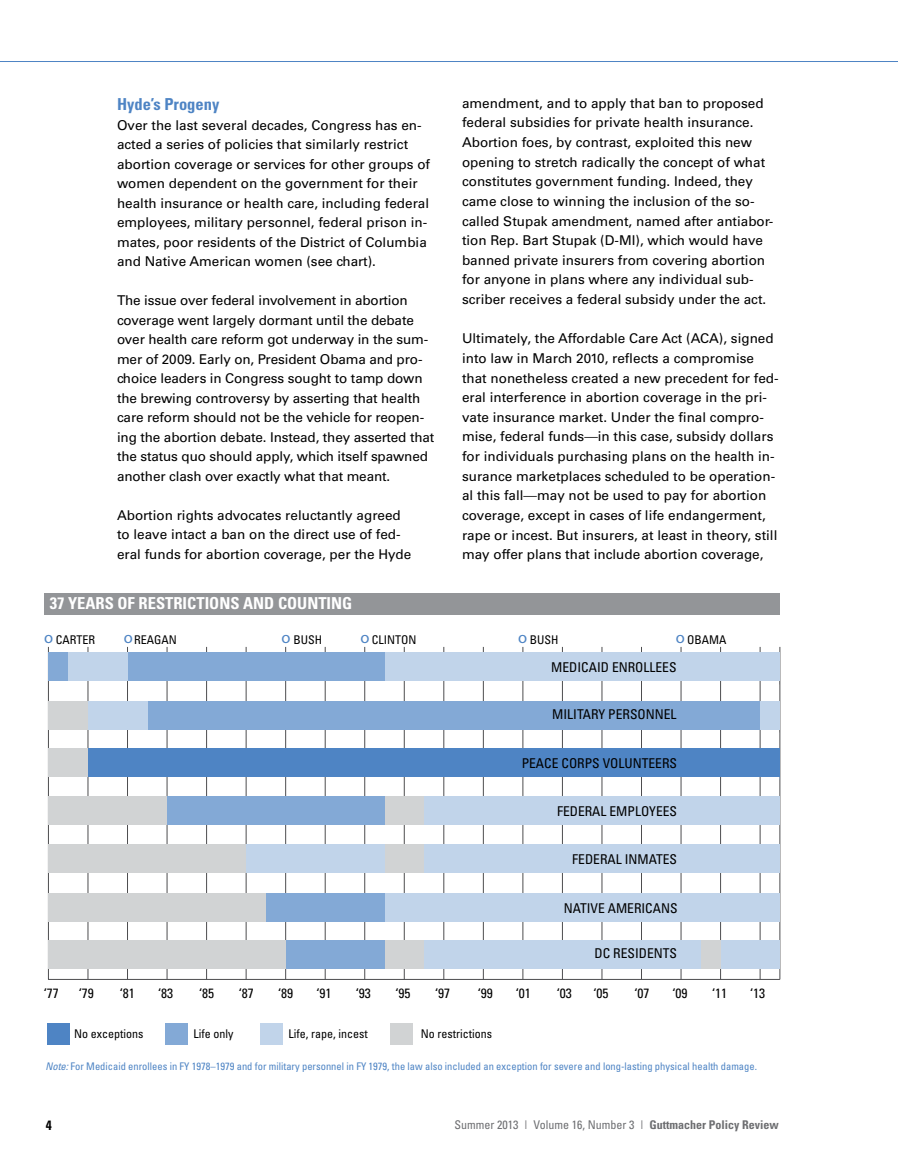
<style>
.page{position:relative;width:898px;height:1168px;background:#fff}
.page>*{position:absolute;margin:0;border:0;box-sizing:border-box;transform-origin:0 0}
.t1{font:700 condensed 16.5px "Univers";color:#fff}
.t2{font:700 condensed 16.5px "Univers";color:#4e84c4}
.t3{font:16.5px "Myriad Pro";color:#4e84c4}
.t4{font:13.5px/19.6px "Univers";color:#000}
.t5{font:condensed 13.5px "Univers";color:#000}
.t6{font:700 condensed 13.5px "Univers";color:#000}
.t7{font:condensed 12px "Univers";color:#000}
.t8{font:condensed 12px "Univers";color:#6d6e71}
.t9{font:condensed 10.5px "Univers";color:#4e84c4}
.s1{font-stretch:condensed}
.s2{font-style:italic}
.s3{font-weight:700}
</style>
<div class="page">
<hr style="left:0;top:61px;width:898px;height:1px;background:#4e84c4">
<div style="left:44px;top:593px;width:735px;height:21px;background:#939598"></div>
<hr style="left:48px;top:979px;width:732px;height:1px;background:#4d4d4f">
<hr style="left:48px;top:647px;width:1px;height:332px;background:#4d4d4f">
<hr style="left:88px;top:647px;width:1px;height:332px;background:#4d4d4f">
<hr style="left:127px;top:647px;width:1px;height:332px;background:#4d4d4f">
<hr style="left:167px;top:647px;width:1px;height:332px;background:#4d4d4f">
<hr style="left:206px;top:647px;width:1px;height:332px;background:#4d4d4f">
<hr style="left:246px;top:647px;width:1px;height:332px;background:#4d4d4f">
<hr style="left:285px;top:647px;width:1px;height:332px;background:#4d4d4f">
<hr style="left:325px;top:647px;width:1px;height:332px;background:#4d4d4f">
<hr style="left:364px;top:647px;width:1px;height:332px;background:#4d4d4f">
<hr style="left:404px;top:647px;width:1px;height:332px;background:#4d4d4f">
<hr style="left:443px;top:647px;width:1px;height:332px;background:#4d4d4f">
<hr style="left:483px;top:647px;width:1px;height:332px;background:#4d4d4f">
<hr style="left:522px;top:647px;width:1px;height:332px;background:#4d4d4f">
<hr style="left:562px;top:647px;width:1px;height:332px;background:#4d4d4f">
<hr style="left:602px;top:647px;width:1px;height:332px;background:#4d4d4f">
<hr style="left:641px;top:647px;width:1px;height:332px;background:#4d4d4f">
<hr style="left:681px;top:647px;width:1px;height:332px;background:#4d4d4f">
<hr style="left:720px;top:647px;width:1px;height:332px;background:#4d4d4f">
<hr style="left:760px;top:647px;width:1px;height:332px;background:#4d4d4f">
<hr style="left:779px;top:647px;width:1px;height:332px;background:#4d4d4f">
<hr style="left:33px;top:636px;width:1px;height:357px;background:#000">
<div style="left:720px;top:940px;width:60px;height:28px;background:#c1d4ea"></div>
<div style="left:384px;top:652px;width:396px;height:29px;background:#c1d4ea"></div>
<div style="left:760px;top:701px;width:20px;height:28px;background:#c1d4ea"></div>
<div style="left:701px;top:940px;width:19px;height:28px;background:#d1d3d4"></div>
<div style="left:127px;top:652px;width:257px;height:29px;background:#83a9d6"></div>
<div style="left:147px;top:701px;width:613px;height:28px;background:#83a9d6"></div>
<div style="left:424px;top:796px;width:356px;height:29px;background:#c1d4ea"></div>
<div style="left:424px;top:845px;width:356px;height:28px;background:#c1d4ea"></div>
<div style="left:424px;top:940px;width:277px;height:28px;background:#c1d4ea"></div>
<div style="left:108px;top:652px;width:19px;height:29px;background:#c1d4ea"></div>
<div style="left:108px;top:701px;width:39px;height:28px;background:#c1d4ea"></div>
<div style="left:384px;top:796px;width:40px;height:29px;background:#d1d3d4"></div>
<div style="left:384px;top:845px;width:40px;height:28px;background:#d1d3d4"></div>
<div style="left:384px;top:893px;width:396px;height:29px;background:#c1d4ea"></div>
<div style="left:384px;top:940px;width:40px;height:28px;background:#d1d3d4"></div>
<div style="left:68px;top:652px;width:40px;height:29px;background:#c1d4ea"></div>
<div style="left:88px;top:701px;width:20px;height:28px;background:#c1d4ea"></div>
<div style="left:88px;top:748px;width:692px;height:29px;background:#4e84c4"></div>
<div style="left:167px;top:796px;width:217px;height:29px;background:#83a9d6"></div>
<div style="left:246px;top:845px;width:138px;height:28px;background:#c1d4ea"></div>
<div style="left:266px;top:893px;width:118px;height:29px;background:#83a9d6"></div>
<div style="left:286px;top:940px;width:98px;height:28px;background:#83a9d6"></div>
<div style="left:48px;top:652px;width:20px;height:29px;background:#83a9d6"></div>
<div style="left:48px;top:701px;width:40px;height:28px;background:#d1d3d4"></div>
<div style="left:48px;top:748px;width:40px;height:29px;background:#d1d3d4"></div>
<div style="left:48px;top:796px;width:119px;height:29px;background:#d1d3d4"></div>
<div style="left:48px;top:845px;width:198px;height:28px;background:#d1d3d4"></div>
<div style="left:48px;top:893px;width:218px;height:29px;background:#d1d3d4"></div>
<div style="left:48px;top:940px;width:238px;height:28px;background:#d1d3d4"></div>
<div style="left:47px;top:1023px;width:22px;height:21px;background:#4e84c4"></div>
<div style="left:165px;top:1023px;width:22px;height:21px;background:#83a9d6"></div>
<div style="left:260px;top:1023px;width:22px;height:21px;background:#c1d4ea"></div>
<div style="left:391px;top:1023px;width:22px;height:21px;background:#d1d3d4"></div>
<p class="t2" style="left:117px;top:94px;width:104px">Hyde’s Progeny</p>
<p class="t4" style="left:117px;top:115px;width:315px">Over the last several decades, Congress has en&shy;acted a series of policies that similarly restrict abortion coverage or services for other groups of women dependent on the government for their health insurance or health care, including federal employees, military personnel, federal prison in&shy;mates, poor residents of the District of Columbia and Native American women (see chart).</p>
<p class="t4" style="left:117px;top:291px;width:319px">The issue over federal involvement in abortion coverage went largely dormant until the debate over health care reform got underway in the sum&shy;mer of 2009. Early on, President Obama and pro&shy;choice leaders in Congress sought to tamp down the brewing controversy by asserting that health care reform should not be the vehicle for reopen&shy;ing the abortion debate. Instead, they asserted that the status quo should apply, which itself spawned another clash over exactly what that meant.</p>
<p class="t4" style="left:117px;top:505px;width:296px">Abortion rights advocates reluctantly agreed to leave intact a ban on the direct use of fed&shy;eral funds for abortion coverage, per the Hyde</p>
<p class="t1" style="left:50px;top:593px;width:302px">37 Years of Restri ctions and Counting</p>
<p class="t4" style="left:462px;top:93px;width:313px">amendment, and to apply that ban to proposed federal subsidies for private health insurance.<br>Abortion foes, by contrast, exploited this new opening to stretch radically the concept of what constitutes government funding. Indeed, they came close to winning the inclusion of the so&shy;called Stupak amendment, named after antiabor&shy;tion Rep. Bart Stupak (D-MI), which would have banned private insurers from covering abortion for anyone in plans where any individual sub&shy;scriber receives a federal subsidy under the act.</p>
<p class="t4" style="left:462px;top:329px;width:318px">Ultimately, the Affordable Care Act (ACA), signed into law in March 2010, reflects a compromise that nonetheless created a new precedent for fed&shy;eral interference in abortion coverage in the pri&shy;vate insurance market. Under the final compro&shy;mise, federal funds<span class="s1">—</span>in this case, subsidy dollars for individuals purchasing plans on the health in&shy;surance marketplaces scheduled to be operation&shy;al this fall<span class="s1">—</span>may not be used to pay for abortion coverage, except in cases of life endangerment, rape or incest. But insurers, at least in theory, still may offer plans that include abortion coverage,</p>
<p class="t7" style="left:56px;top:632px;width:41px">CARTER</p>
<p class="t7" style="left:134px;top:632px;width:44px">REAGAN</p>
<p class="t7" style="left:293px;top:632px;width:30px">BUSH</p>
<p class="t7" style="left:372px;top:632px;width:46px">CLINTON</p>
<p class="t7" style="left:530px;top:632px;width:30px">BUSH</p>
<p class="t7" style="left:687px;top:632px;width:41px">OBAMA</p>
<p class="t3" style="left:44px;top:628px;width:11px">o</p>
<p class="t3" style="left:124px;top:628px;width:11px">o</p>
<p class="t3" style="left:282px;top:628px;width:11px">o</p>
<p class="t3" style="left:360px;top:628px;width:11px">o</p>
<p class="t3" style="left:518px;top:628px;width:11px">o</p>
<p class="t3" style="left:676px;top:628px;width:11px">o</p>
<p class="t5" style="left:551px;top:659px;width:127px">MEDICAID ENROLLEES</p>
<p class="t5" style="left:552px;top:706px;width:126px">MILITARY PERSONNEL</p>
<p class="t5" style="left:522px;top:754px;width:157px">PEACE CORPS VOLUNTEERS</p>
<p class="t5" style="left:557px;top:802px;width:121px">FEDERAL EMPLOYEES</p>
<p class="t5" style="left:572px;top:851px;width:106px">FEDERAL INMATES</p>
<p class="t5" style="left:564px;top:899px;width:115px">NATIVE AMERICANS</p>
<p class="t5" style="left:594px;top:945px;width:84px">DC RESIDENTS</p>
<p class="t5" style="left:44px;top:985px;width:16px">‘77</p>
<p class="t5" style="left:79px;top:985px;width:16px">‘79</p>
<p class="t5" style="left:120px;top:985px;width:16px">‘81</p>
<p class="t5" style="left:158px;top:985px;width:16px">‘83</p>
<p class="t5" style="left:199px;top:985px;width:16px">‘85</p>
<p class="t5" style="left:239px;top:985px;width:16px">‘87</p>
<p class="t5" style="left:278px;top:985px;width:16px">‘89</p>
<p class="t5" style="left:316px;top:985px;width:16px">‘91</p>
<p class="t5" style="left:356px;top:985px;width:16px">‘93</p>
<p class="t5" style="left:395px;top:985px;width:16px">‘95</p>
<p class="t5" style="left:435px;top:985px;width:16px">‘97</p>
<p class="t5" style="left:478px;top:985px;width:16px">‘99</p>
<p class="t5" style="left:516px;top:985px;width:16px">‘01</p>
<p class="t5" style="left:557px;top:985px;width:16px">‘03</p>
<p class="t5" style="left:593px;top:985px;width:16px">‘05</p>
<p class="t5" style="left:634px;top:985px;width:16px">‘07</p>
<p class="t5" style="left:672px;top:985px;width:16px">‘09</p>
<p class="t5" style="left:712px;top:985px;width:16px">‘11</p>
<p class="t5" style="left:750px;top:985px;width:16px">‘13</p>
<p class="t7" style="left:74px;top:1026px;width:71px">No exceptions</p>
<p class="t7" style="left:194px;top:1026px;width:41px">Life only</p>
<p class="t7" style="left:289px;top:1026px;width:81px">Life, rape, incest</p>
<p class="t7" style="left:421px;top:1026px;width:73px">No restrictions</p>
<p class="t9" style="left:45px;top:1059px;width:713px"><span class="s2">Note:</span> For Medicaid enrollees in FY 1978–1979 and for military personnel in FY 1979, the law also included an exception for severe and long-lasting physical health damage.</p>
<p class="t6" style="left:46px;top:1116px;width:7px">4</p>
<p class="t8" style="left:454px;top:1117px;width:326px">Summer 2013 | Volume 16, Number 3 | <span class="s3">Guttmacher Policy Review</span></p>
</div>
